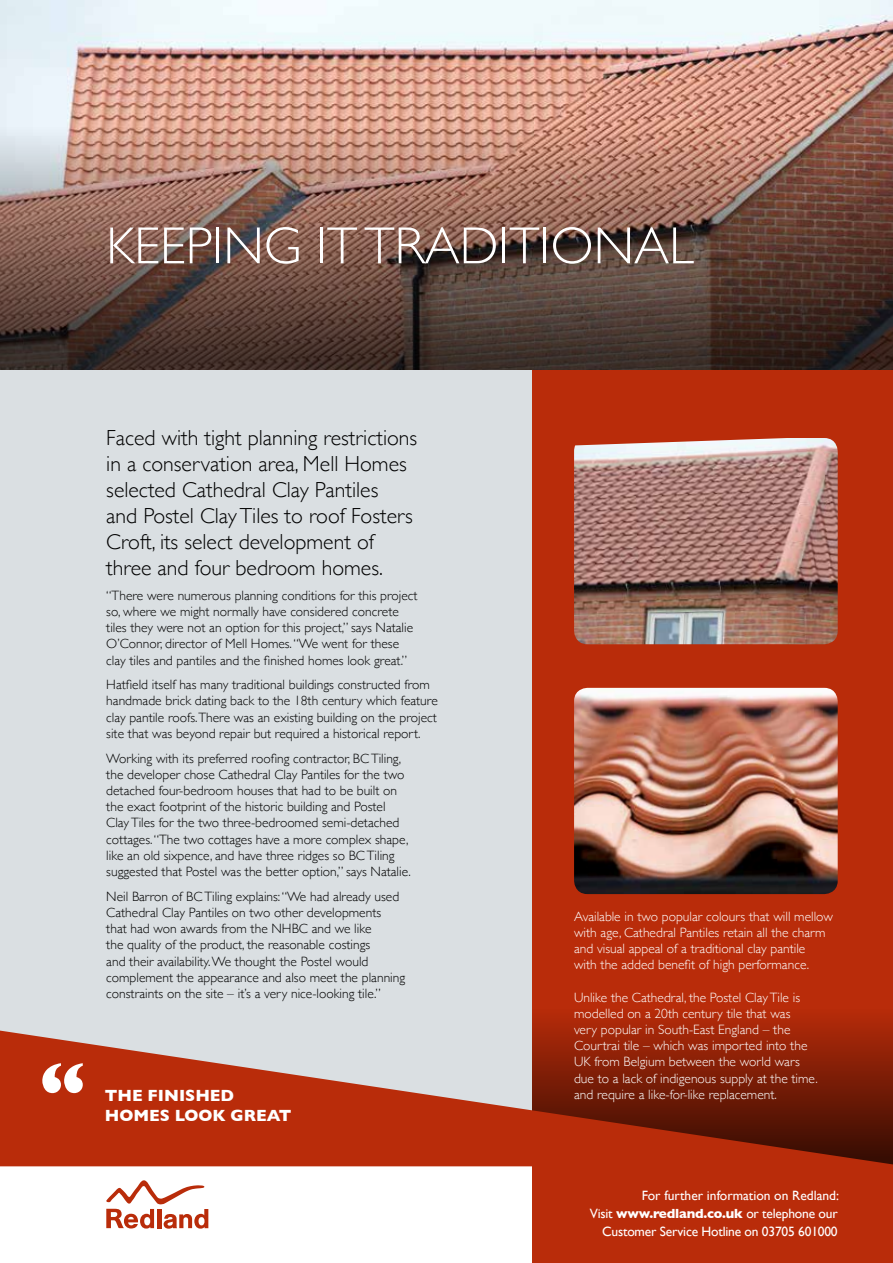
<style>
.page{position:relative;width:893px;height:1263px;background:#fff}
.page>*{position:absolute;margin:0;border:0;box-sizing:border-box;transform-origin:0 0}
.t1{font:700 81px "Gill Sans";color:#fff}
.t2{font:300 52.5px "Gill Sans";color:#fff}
.t3{font:300 21.75px/26.1px "Gill Sans";color:#000}
.t4{font:700 16.5px "Gill Sans";color:#fff}
.t5{font:300 13.5px/16.2px "Gill Sans";color:#000}
.t6{font:300 13.5px/16.2px "Gill Sans";color:#fff}
.t7{font:13.5px/18px "Gill Sans";letter-spacing:-.015em;color:#fff;text-align:right}
.s1{font-weight:700}
</style>
<div class="page">
<img style="left:0;top:0;width:893px;height:120px">
<img style="left:0;top:120px;width:893px;height:250px">
<div style="left:532px;top:1165px;width:361px;height:98px;background:#b92c0a"></div>
<div style="left:0;top:370px;width:532px;height:795px;background:#dadfe2"></div>
<div style="left:532px;top:370px;width:361px;height:795px;background:#b92c0a"></div>
<div style="left:532px;top:1005px;width:361px;height:160px;background:#b02909"></div>
<img style="left:574px;top:438px;width:264px;height:206px">
<svg style="left:106px;top:1180px;width:102px;height:49px"></svg>
<img style="left:574px;top:688px;width:264px;height:206px">
<svg style="left:0;top:1030px;width:893px;height:136px;fill:#b92c0a"></svg>
<h2 class="t2" style="left:106px;top:205px;width:589px">KEEPING IT TRADITIONAL</h2>
<h1 class="t1" style="left:39px;top:1027px;width:47px">“</h1>
<h3 class="t3" style="left:106px;top:423px;width:312px">Faced with tight planning restrictions in a conservation area, Mell Homes selected Cathedral Clay Pantiles<br>and Postel Clay Tiles to roof Fosters Croft, its select development of three and four bedroom homes.</h3>
<p class="t5" style="left:106px;top:587px;width:313px">“There were numerous planning conditions for this project so, where we might normally have considered concrete tiles they were not an option for this project,” says Natalie O’Connor, director of Mell Homes. “We went for these clay tiles and pantiles and the finished homes look great.”</p>
<p class="t5" style="left:106px;top:676px;width:333px">Hatfield itself has many traditional buildings constructed from handmade brick dating back to the 18th century which feature clay pantile roofs.There was an existing building on the project site that was beyond repair but required a historical report.</p>
<p class="t5" style="left:106px;top:749px;width:306px">Working with its preferred roofing contractor, BC Tiling, the developer chose Cathedral Clay Pantiles for the two detached four-bedroom houses that had to be built on the exact footprint of the historic building and Postel Clay Tiles for the two three-bedroomed semi-detached cottages. “The two cottages have a more complex shape, like an old sixpence, and have three ridges so BC Tiling suggested that Postel was the better option,” says Natalie.</p>
<p class="t5" style="left:106px;top:887px;width:300px">Neil Barron of BC Tiling explains: “We had already used Cathedral Clay Pantiles on two other developments<br>that had won awards from the NHBC and we like<br>the quality of the product, the reasonable costings<br>and their availability. We thought the Postel would complement the appearance and also meet the planning constraints on the site – it’s a very nice-looking tile.”</p>
<p class="t6" style="left:574px;top:907px;width:260px">Available in two popular colours that will mellow with age, Cathedral Pantiles retain all the charm and visual appeal of a traditional clay pantile<br>with the added benefit of high performance.</p>
<p class="t6" style="left:574px;top:988px;width:245px">Unlike the Cathedral, the Postel Clay Tile is modelled on a 20th century tile that was<br>very popular in South-East England – the Courtrai tile – which was imported into the UK from Belgium between the world wars due to a lack of indigenous supply at the time.</p>
<p class="t4" style="left:105px;top:1082px;width:131px">THE FINISHED</p>
<p class="t6" style="left:574px;top:1085px;width:204px">and require a like-for-like replacement.</p>
<p class="t4" style="left:105px;top:1102px;width:188px">HOMES LOOK GREAT</p>
<p class="t7" style="left:590px;top:1186px;width:251px">For further information on Redland:<br>Visit <span class="s1">www.redland.co.uk</span> or telephone our<br>Customer Service Hotline on 03705 601000</p>
</div>
